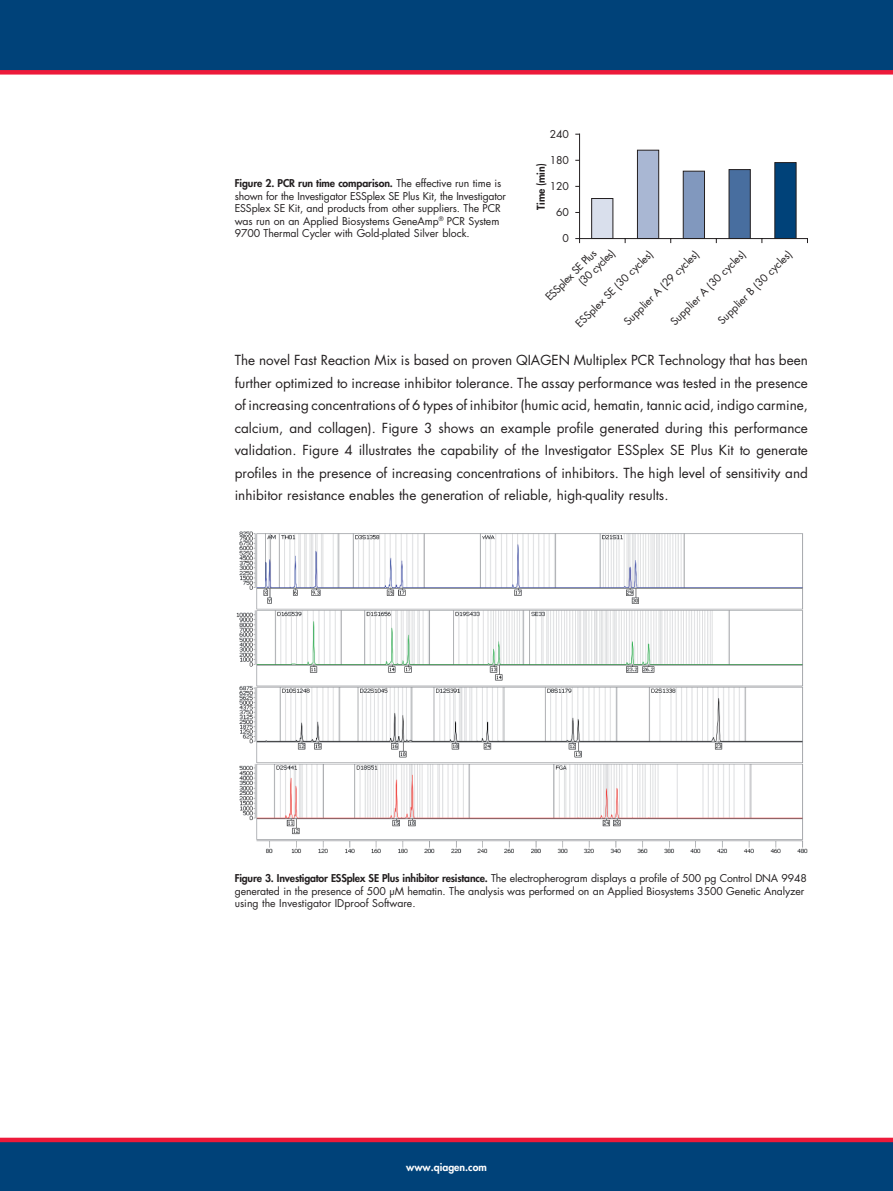
<style>
.page{position:relative;width:893px;height:1191px;background:#fff}
.page>*{position:absolute;margin:0;border:0;box-sizing:border-box;transform-origin:0 0}
.t1{font:13.5px/22.5px "Futura";color:#231f20;text-align:justify}
.t2{font:10.5px/12.6px "Futura";letter-spacing:-.01em;color:#231f20}
.t3{font:800 10.5px "Futura";color:#fff}
.t4{font:800 10.5px "Futura";color:#231f20}
.s1{font-weight:800}
</style>
<div class="page">
<div style="left:0;top:1140px;width:893px;height:51px;background:#004279"></div>
<div style="left:0;top:0;width:893px;height:72px;background:#004279"></div>
<div style="left:0;top:70px;width:893px;height:5px;background:#ed1a3a"></div>
<div style="left:0;top:1137px;width:893px;height:5px;background:#ed1a3a"></div>
<img style="left:236px;top:531px;width:571px;height:322px">
<hr style="left:579px;top:238px;width:229px;height:1px;background:#231f20">
<hr style="left:579px;top:134px;width:1px;height:104px;background:#231f20">
<svg style="left:575px;top:238px;width:5px;height:5px"></svg>
<div style="left:591px;top:198px;width:22px;height:41px;background:#d9dfec;border:1px solid #231f20"></div>
<div style="left:637px;top:150px;width:22px;height:89px;background:#a9b7d3;border:1px solid #231f20"></div>
<div style="left:683px;top:171px;width:22px;height:68px;background:#8198be;border:1px solid #231f20"></div>
<div style="left:729px;top:169px;width:22px;height:70px;background:#486e9f;border:1px solid #231f20"></div>
<div style="left:774px;top:162px;width:22px;height:77px;background:#004279;border:1px solid #231f20"></div>
<p class="t2" style="left:235px;top:177px;width:273px"><span class="s1">Figure 2. PCR run time comparison.</span> The effective run time is shown for the Investigator ESSplex SE Plus Kit, the Investigator ESSplex SE Kit, and products from other suppliers. The PCR was run on an Applied Biosystems GeneAmp<sup>®</sup> PCR System 9700 Thermal Cycler with Gold-plated Silver block.</p>
<p class="t2" style="left:550px;top:128px;width:21px">240</p>
<p class="t2" style="left:550px;top:154px;width:21px">180</p>
<p class="t2" style="left:550px;top:180px;width:21px">120</p>
<p class="t2" style="left:556px;top:205px;width:14px">60</p>
<p class="t2" style="left:563px;top:232px;width:8px">0</p>
<p class="t4" style="left:534px;top:210px;width:48px;rotate:-90deg">Time (min)</p>
<p class="t2" style="left:567px;top:270px;width:48px;text-indent:-34px;rotate:-45deg">ESSplex SE Plus (30 cycles)</p>
<p class="t2" style="left:573px;top:321px;width:105px;rotate:-45deg">ESSplex SE (30 cycles)</p>
<p class="t2" style="left:621px;top:318px;width:102px;rotate:-45deg">Supplier A (29 cycles)</p>
<p class="t2" style="left:668px;top:318px;width:102px;rotate:-45deg">Supplier A (30 cycles)</p>
<p class="t2" style="left:715px;top:317px;width:101px;rotate:-45deg">Supplier B (30 cycles)</p>
<p class="t1" style="left:235px;top:349px;width:575px">The novel Fast Reaction Mix is based on proven QIAGEN Multiplex PCR Technology that has been further optimized to increase inhibitor tolerance. The assay performance was tested in the presence of increasing concentrations of 6 types of inhibitor (humic acid, hematin, tannic acid, indigo carmine, calcium, and collagen). Figure 3 shows an example profile generated during this performance validation. Figure 4 illustrates the capability of the Investigator ESSplex SE Plus Kit to generate profiles in the presence of increasing concentrations of inhibitors. The high level of sensitivity and inhibitor resistance enables the generation of reliable, high-quality results.</p>
<p class="t2" style="left:235px;top:872px;width:574px"><span class="s1">Figure 3. Investigator ESSplex SE Plus inhibitor resistance.</span> The electropherogram displays a profile of 500 pg Control DNA 9948 generated in the presence of 500 µM hematin. The analysis was performed on an Applied Biosystems 3500 Genetic Analyzer using the Investigator IDproof Software.</p>
<p class="t3" style="left:406px;top:1160px;width:82px">www.qiagen.com</p>
</div>
